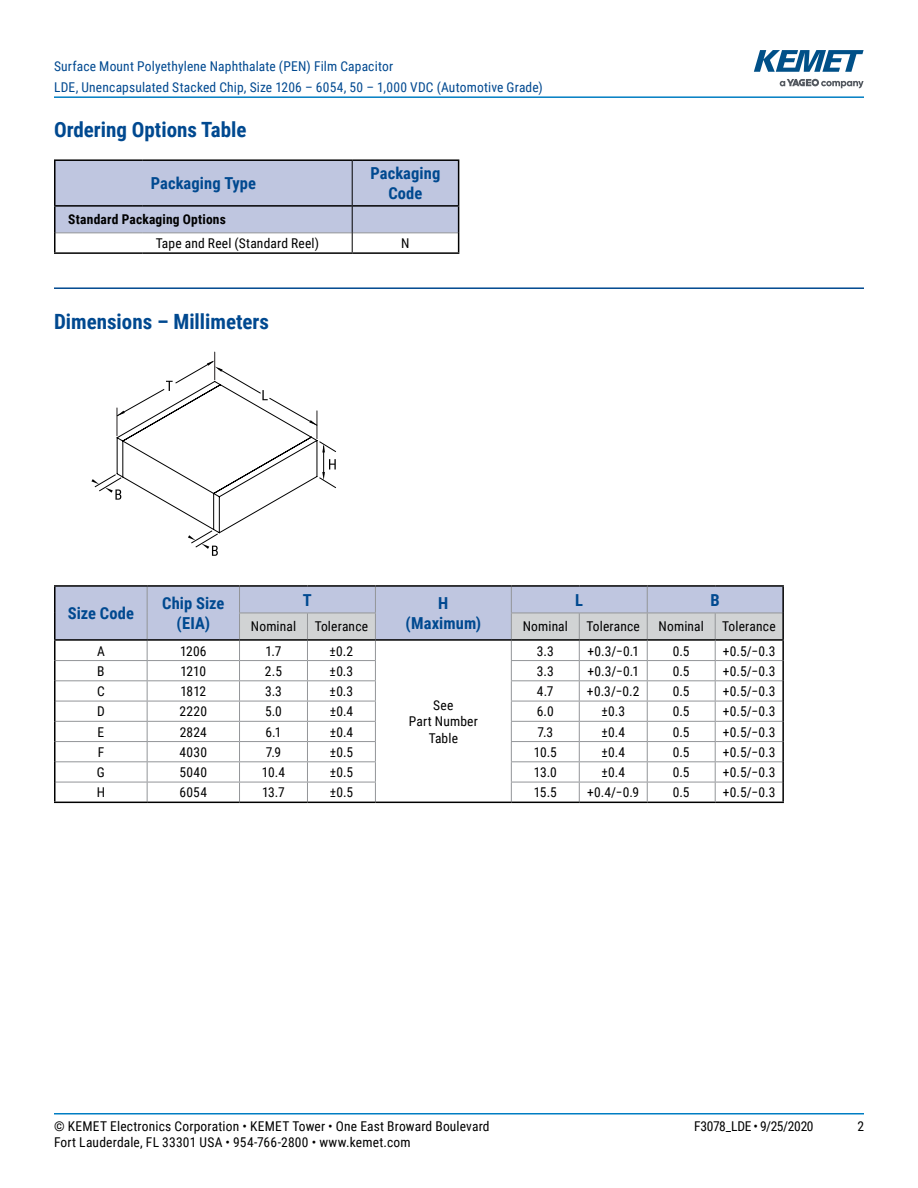
<style>
.page{position:relative;width:918px;height:1188px;background:#fff}
.page>*{position:absolute;margin:0;border:0;box-sizing:border-box;transform-origin:0 0}
.t1{font:700 21px "Roboto Condensed";color:#004990}
.t2{font:700 16.5px/19.8px "Roboto Condensed";letter-spacing:.005em;color:#004990;text-align:center}
.t3{font:13.5px/16.2px "Roboto Condensed";letter-spacing:.015em;color:#000;text-align:center}
.t4{font:13.5px/21px "Roboto Condensed";letter-spacing:.015em;color:#004990}
.t5{font:700 13.5px "Roboto Condensed";letter-spacing:.015em;color:#000}
.t6{font:13.5px "Roboto Condensed";letter-spacing:-.025em;color:#000}
</style>
<div class="page">
<hr style="left:54px;top:1113px;width:810px;height:2px;background:#007dc3">
<hr style="left:54px;top:96px;width:810px;height:2px;background:#007dc3">
<svg style="left:780px;top:79px;width:84px;height:9px"></svg>
<svg style="left:754px;top:50px;width:110px;height:22px"></svg>
<hr style="left:54px;top:287px;width:810px;height:2px;background:#004990">
<hr style="left:54px;top:159px;width:88px;height:2px;background:#000">
<hr style="left:142px;top:159px;width:210px;height:2px;background:#000">
<hr style="left:352px;top:159px;width:107px;height:2px;background:#000">
<svg style="left:54px;top:160px;width:405px;height:92px"></svg>
<hr style="left:54px;top:252px;width:88px;height:2px;background:#000">
<hr style="left:142px;top:252px;width:210px;height:2px;background:#000">
<hr style="left:352px;top:252px;width:107px;height:2px;background:#000">
<svg style="left:91px;top:352px;width:245px;height:204px"></svg>
<hr style="left:54px;top:639px;width:93px;height:2px;background:#000">
<hr style="left:715px;top:639px;width:69px;height:2px;background:#000">
<hr style="left:54px;top:585px;width:93px;height:2px;background:#000">
<hr style="left:54px;top:587px;width:2px;height:26px;background:#000">
<hr style="left:147px;top:585px;width:93px;height:2px;background:#000">
<hr style="left:240px;top:585px;width:67px;height:2px;background:#000">
<hr style="left:307px;top:585px;width:68px;height:2px;background:#000">
<hr style="left:375px;top:585px;width:136px;height:2px;background:#000">
<hr style="left:511px;top:585px;width:68px;height:2px;background:#000">
<hr style="left:579px;top:585px;width:68px;height:2px;background:#000">
<hr style="left:647px;top:585px;width:68px;height:2px;background:#000">
<hr style="left:715px;top:585px;width:69px;height:2px;background:#000">
<hr style="left:782px;top:587px;width:2px;height:26px;background:#000">
<hr style="left:54px;top:613px;width:2px;height:26px;background:#000">
<hr style="left:782px;top:613px;width:2px;height:26px;background:#000">
<hr style="left:54px;top:641px;width:2px;height:20px;background:#000">
<hr style="left:782px;top:641px;width:2px;height:20px;background:#000">
<hr style="left:54px;top:661px;width:2px;height:20px;background:#000">
<hr style="left:782px;top:661px;width:2px;height:20px;background:#000">
<hr style="left:54px;top:681px;width:2px;height:20px;background:#000">
<hr style="left:782px;top:681px;width:2px;height:20px;background:#000">
<hr style="left:54px;top:701px;width:2px;height:20px;background:#000">
<hr style="left:782px;top:701px;width:2px;height:20px;background:#000">
<hr style="left:54px;top:721px;width:2px;height:21px;background:#000">
<hr style="left:782px;top:721px;width:2px;height:21px;background:#000">
<hr style="left:54px;top:742px;width:2px;height:20px;background:#000">
<hr style="left:782px;top:742px;width:2px;height:20px;background:#000">
<hr style="left:54px;top:762px;width:2px;height:20px;background:#000">
<hr style="left:782px;top:762px;width:2px;height:20px;background:#000">
<hr style="left:54px;top:782px;width:2px;height:20px;background:#000">
<hr style="left:782px;top:782px;width:2px;height:20px;background:#000">
<hr style="left:54px;top:802px;width:93px;height:1px;background:#000">
<hr style="left:147px;top:802px;width:93px;height:1px;background:#000">
<hr style="left:240px;top:802px;width:67px;height:1px;background:#000">
<hr style="left:307px;top:802px;width:68px;height:1px;background:#000">
<hr style="left:375px;top:802px;width:136px;height:1px;background:#000">
<hr style="left:511px;top:802px;width:68px;height:1px;background:#000">
<hr style="left:579px;top:802px;width:68px;height:1px;background:#000">
<hr style="left:647px;top:802px;width:68px;height:1px;background:#000">
<hr style="left:715px;top:802px;width:69px;height:1px;background:#000">
<svg style="left:55px;top:586px;width:728px;height:216px"></svg>
<p class="t4" style="left:54px;top:55px;width:490px">Surface Mount Polyethylene Naphthalate (PEN) Film Capacitor<br>LDE, Unencapsulated Stacked Chip, Size 1206 – 6054, 50 – 1,000 VDC (Automotive Grade)</p>
<h1 class="t1" style="left:54px;top:115px;width:194px">Ordering Options Table</h1>
<p class="t2" style="left:151px;top:173px;width:107px">Packaging Type</p>
<p class="t2" style="left:371px;top:163px;width:71px">Packaging<br>Code</p>
<p class="t5" style="left:68px;top:210px;width:159px">Standard Packaging Options</p>
<p class="t3" style="left:156px;top:235px;width:165px">Tape and Reel (Standard Reel)</p>
<p class="t3" style="left:401px;top:235px;width:10px">N</p>
<h1 class="t1" style="left:54px;top:307px;width:217px">Dimensions – Millimeters</h1>
<p class="t2" style="left:68px;top:603px;width:68px">Size Code</p>
<p class="t2" style="left:162px;top:593px;width:64px">Chip Size (EIA)</p>
<p class="t2" style="left:303px;top:589px;width:10px">T</p>
<p class="t2" style="left:406px;top:593px;width:77px">H (Maximum)</p>
<p class="t2" style="left:575px;top:589px;width:9px">L</p>
<p class="t2" style="left:711px;top:589px;width:11px">B</p>
<p class="t3" style="left:251px;top:618px;width:47px">Nominal</p>
<p class="t3" style="left:315px;top:618px;width:55px">Tolerance</p>
<p class="t3" style="left:523px;top:618px;width:47px">Nominal</p>
<p class="t3" style="left:587px;top:618px;width:55px">Tolerance</p>
<p class="t3" style="left:659px;top:618px;width:47px">Nominal</p>
<p class="t3" style="left:722px;top:618px;width:55px">Tolerance</p>
<p class="t3" style="left:97px;top:642px;width:9px">A</p>
<p class="t3" style="left:180px;top:642px;width:28px">1206</p>
<p class="t3" style="left:265px;top:642px;width:18px">1.7</p>
<p class="t3" style="left:330px;top:642px;width:25px">±0.2</p>
<p class="t3" style="left:537px;top:642px;width:18px">3.3</p>
<p class="t3" style="left:587px;top:642px;width:53px">+0.3/−0.1</p>
<p class="t3" style="left:673px;top:642px;width:18px">0.5</p>
<p class="t3" style="left:723px;top:642px;width:54px">+0.5/−0.3</p>
<p class="t3" style="left:97px;top:662px;width:9px">B</p>
<p class="t3" style="left:180px;top:662px;width:27px">1210</p>
<p class="t3" style="left:265px;top:662px;width:19px">2.5</p>
<p class="t3" style="left:330px;top:662px;width:25px">±0.3</p>
<p class="t3" style="left:537px;top:662px;width:18px">3.3</p>
<p class="t3" style="left:587px;top:662px;width:53px">+0.3/−0.1</p>
<p class="t3" style="left:673px;top:662px;width:18px">0.5</p>
<p class="t3" style="left:723px;top:662px;width:54px">+0.5/−0.3</p>
<p class="t3" style="left:97px;top:683px;width:9px">C</p>
<p class="t3" style="left:180px;top:683px;width:27px">1812</p>
<p class="t3" style="left:265px;top:683px;width:18px">3.3</p>
<p class="t3" style="left:330px;top:683px;width:25px">±0.3</p>
<p class="t3" style="left:537px;top:683px;width:18px">4.7</p>
<p class="t3" style="left:587px;top:683px;width:54px">+0.3/−0.2</p>
<p class="t3" style="left:673px;top:683px;width:18px">0.5</p>
<p class="t3" style="left:723px;top:683px;width:54px">+0.5/−0.3</p>
<p class="t3" style="left:97px;top:703px;width:9px">D</p>
<p class="t3" style="left:180px;top:703px;width:29px">2220</p>
<p class="t3" style="left:265px;top:703px;width:18px">5.0</p>
<p class="t3" style="left:330px;top:703px;width:25px">±0.4</p>
<p class="t3" style="left:537px;top:703px;width:18px">6.0</p>
<p class="t3" style="left:601px;top:703px;width:25px">±0.3</p>
<p class="t3" style="left:673px;top:703px;width:18px">0.5</p>
<p class="t3" style="left:723px;top:703px;width:54px">+0.5/−0.3</p>
<p class="t3" style="left:98px;top:723px;width:8px">E</p>
<p class="t3" style="left:180px;top:723px;width:29px">2824</p>
<p class="t3" style="left:265px;top:723px;width:18px">6.1</p>
<p class="t3" style="left:330px;top:723px;width:25px">±0.4</p>
<p class="t3" style="left:537px;top:723px;width:17px">7.3</p>
<p class="t3" style="left:602px;top:723px;width:25px">±0.4</p>
<p class="t3" style="left:673px;top:723px;width:18px">0.5</p>
<p class="t3" style="left:723px;top:723px;width:54px">+0.5/−0.3</p>
<p class="t3" style="left:98px;top:743px;width:8px">F</p>
<p class="t3" style="left:180px;top:743px;width:29px">4030</p>
<p class="t3" style="left:266px;top:743px;width:17px">7.9</p>
<p class="t3" style="left:330px;top:743px;width:25px">±0.5</p>
<p class="t3" style="left:534px;top:743px;width:25px">10.5</p>
<p class="t3" style="left:602px;top:743px;width:25px">±0.4</p>
<p class="t3" style="left:673px;top:743px;width:18px">0.5</p>
<p class="t3" style="left:723px;top:743px;width:54px">+0.5/−0.3</p>
<p class="t3" style="left:97px;top:764px;width:9px">G</p>
<p class="t3" style="left:179px;top:764px;width:29px">5040</p>
<p class="t3" style="left:262px;top:764px;width:25px">10.4</p>
<p class="t3" style="left:330px;top:764px;width:25px">±0.5</p>
<p class="t3" style="left:534px;top:764px;width:24px">13.0</p>
<p class="t3" style="left:602px;top:764px;width:25px">±0.4</p>
<p class="t3" style="left:673px;top:764px;width:18px">0.5</p>
<p class="t3" style="left:723px;top:764px;width:54px">+0.5/−0.3</p>
<p class="t3" style="left:97px;top:784px;width:10px">H</p>
<p class="t3" style="left:180px;top:784px;width:29px">6054</p>
<p class="t3" style="left:262px;top:784px;width:24px">13.7</p>
<p class="t3" style="left:330px;top:784px;width:25px">±0.5</p>
<p class="t3" style="left:534px;top:784px;width:24px">15.5</p>
<p class="t3" style="left:587px;top:784px;width:54px">+0.4/−0.9</p>
<p class="t3" style="left:673px;top:784px;width:18px">0.5</p>
<p class="t3" style="left:723px;top:784px;width:54px">+0.5/−0.3</p>
<p class="t3" style="left:409px;top:697px;width:71px">See<br>Part Number<br>Table</p>
<p class="t3" style="left:54px;top:1117px;width:437px">© KEMET Electronics Corporation • KEMET Tower • One East Broward Boulevard</p>
<p class="t6" style="left:694px;top:1116px;width:121px">F3078_LDE • 9/25/2020</p>
<p class="t3" style="left:857px;top:1117px;width:8px">2</p>
<p class="t3" style="left:54px;top:1133px;width:358px">Fort Lauderdale, FL 33301 USA • 954-766-2800 • www.kemet.com</p>
</div>
